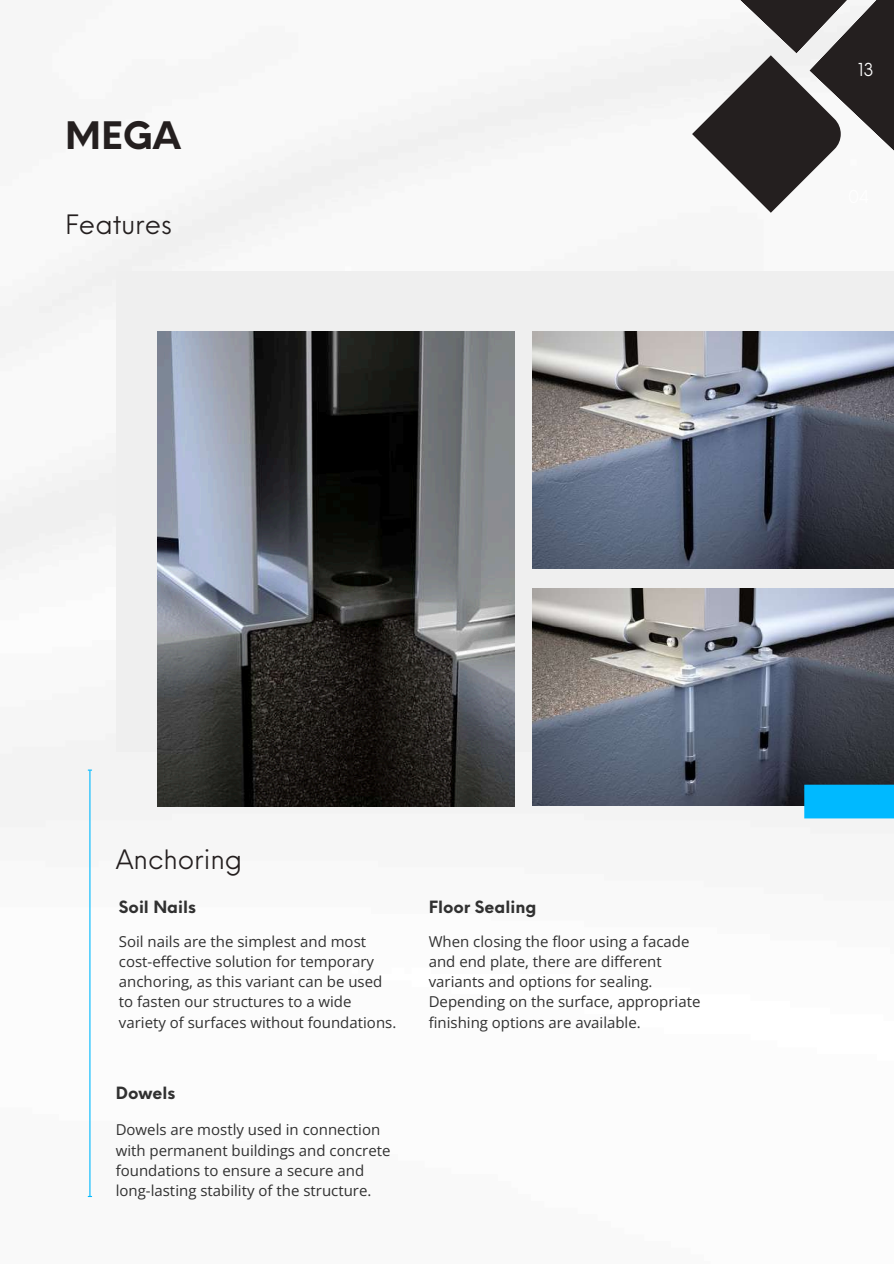
<style>
.page{position:relative;width:894px;height:1264px;background:#fff}
.page>*{position:absolute;margin:0;border:0;box-sizing:border-box;transform-origin:0 0}
.t1{font:700 36.9px "Neue Einstellung";color:#241f1f}
.t2{font:26.1px "Neue Einstellung";color:#241f1f}
.t3{font:17.4px "Neue Einstellung";color:#fff}
.t4{font:700 16.5px "Neue Einstellung";color:#313131}
.t5{font:15px/20.2px "Open Sans";color:#313131}
</style>
<div class="page">
<img style="left:0;top:52px;width:893px;height:1146px">
<hr style="left:89px;top:770px;width:1px;height:426px;background:#00b9ff">
<div style="left:116px;top:271px;width:777px;height:480px;background:#efefef"></div>
<img style="left:158px;top:331px;width:356px;height:475px">
<img style="left:532px;top:588px;width:361px;height:217px">
<div style="left:804px;top:784px;width:89px;height:34px;background:#00b9ff"></div>
<svg style="left:636px;top:0;width:257px;height:271px"></svg>
<img style="left:532px;top:331px;width:361px;height:237px">
<h1 class="t1" style="left:65px;top:102px;width:118px">MEGA</h1>
<h2 class="t2" style="left:65px;top:201px;width:108px">Features</h2>
<p class="t3" style="left:857px;top:54px;width:17px">13</p>
<h2 class="t2" style="left:116px;top:835px;width:128px">Anchoring</h2>
<p class="t4" style="left:119px;top:891px;width:79px">Soil Nails</p>
<p class="t4" style="left:428px;top:891px;width:109px">Floor Sealing</p>
<p class="t5" style="left:119px;top:930px;width:279px">Soil nails are the simplest and most cost-effective solution for temporary anchoring, as this variant can be used to fasten our structures to a wide variety of surfaces without foundations.</p>
<p class="t5" style="left:428px;top:930px;width:273px">When closing the floor using a facade and end plate, there are different variants and options for sealing.<br>Depending on the surface, appropriate finishing options are available.</p>
<p class="t4" style="left:116px;top:1078px;width:61px">Dowels</p>
<p class="t5" style="left:116px;top:1119px;width:276px">Dowels are mostly used in connection with permanent buildings and concrete foundations to ensure a secure and long-lasting stability of the structure.</p>
</div>
